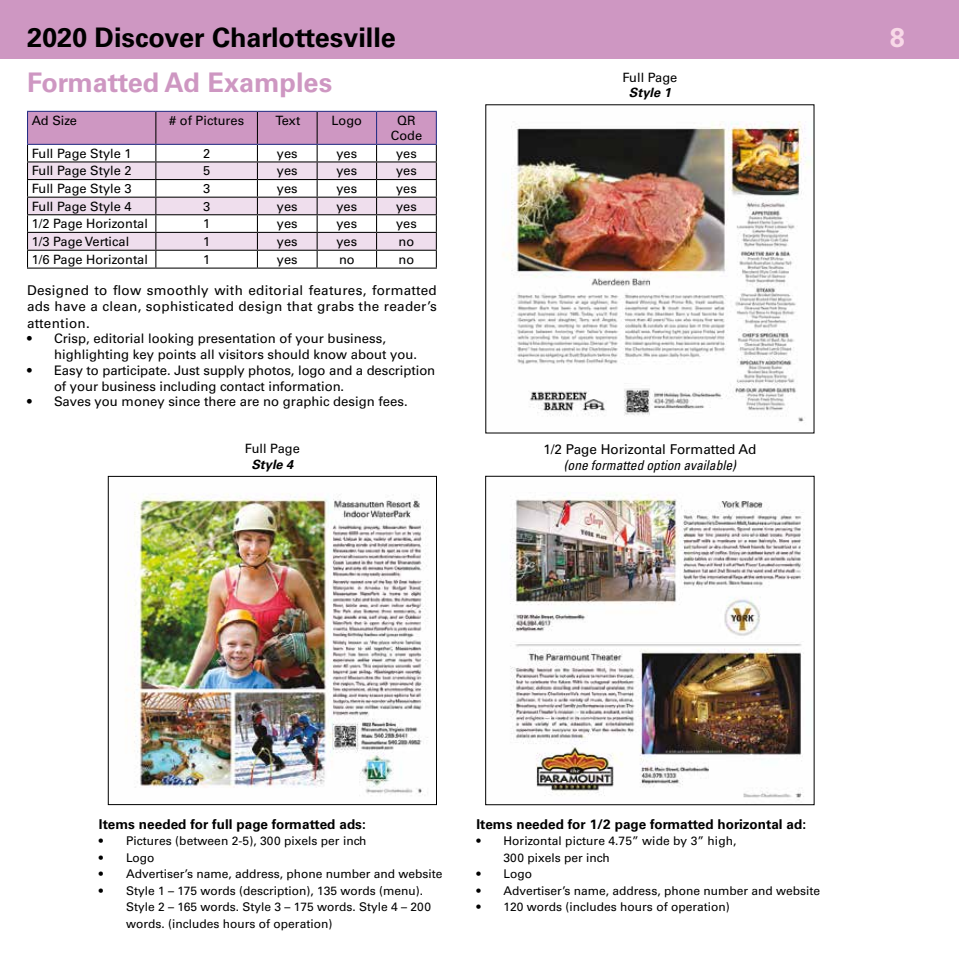
<style>
.page{position:relative;width:959px;height:959px;background:#fff}
.page>*{position:absolute;margin:0;border:0;box-sizing:border-box;transform-origin:0 0}
.t1{font:700 27px "Univers LT Std";color:#000}
.t2{font:700 27px "Univers LT Std";color:#ce97c2}
.t3{font:700 27px "Univers LT Std";color:#f8d9e8}
.t4{font:13.5px/16.2px "Univers LT Std";letter-spacing:.02em;color:#000;text-align:justify}
.t5{font:700 13.5px "Univers LT Std";letter-spacing:.005em;color:#000}
.t6{font:italic condensed 13.5px "Univers LT Std";color:#000}
.t7{font:13.5px "Univers LT Std";color:#000}
.t8{font:13.2px/15.8px "Univers LT Std";color:#000}
.t9{font:12.9px/15.5px "Univers LT Std";color:#000;text-align:center}
.t10{font:italic 700 12.9px "Univers LT Std";color:#000}
.t11{font:12px/16.5px "Univers LT Std";color:#000}
</style>
<div class="page">
<div style="left:0;top:0;width:958px;height:59px;background:#ce97c2"></div>
<img style="left:503px;top:121px;width:307px;height:301px">
<img style="left:510px;top:492px;width:294px;height:308px">
<div style="left:485px;top:476px;width:329px;height:329px;border:1px solid #000"></div>
<svg style="left:27px;top:112px;width:410px;height:155px"></svg>
<hr style="left:27px;top:267px;width:129px;height:1px;background:#000">
<hr style="left:156px;top:267px;width:101px;height:1px;background:#000">
<hr style="left:257px;top:267px;width:60px;height:1px;background:#000">
<hr style="left:317px;top:267px;width:59px;height:1px;background:#000">
<hr style="left:376px;top:267px;width:61px;height:1px;background:#000">
<hr style="left:155px;top:112px;width:1px;height:32px;background:#000">
<hr style="left:316px;top:112px;width:1px;height:32px;background:#000">
<hr style="left:27px;top:111px;width:129px;height:1px;background:#232d84">
<hr style="left:27px;top:112px;width:1px;height:32px;background:#232d84">
<hr style="left:156px;top:111px;width:101px;height:1px;background:#232d84">
<hr style="left:257px;top:111px;width:60px;height:1px;background:#232d84">
<hr style="left:317px;top:111px;width:59px;height:1px;background:#232d84">
<hr style="left:376px;top:111px;width:61px;height:1px;background:#232d84">
<hr style="left:376px;top:112px;width:1px;height:32px;background:#232d84">
<hr style="left:436px;top:112px;width:1px;height:32px;background:#232d84">
<hr style="left:27px;top:144px;width:129px;height:1px;background:#232d84">
<hr style="left:156px;top:144px;width:101px;height:1px;background:#232d84">
<hr style="left:257px;top:144px;width:60px;height:1px;background:#232d84">
<hr style="left:317px;top:144px;width:59px;height:1px;background:#232d84">
<hr style="left:376px;top:144px;width:61px;height:1px;background:#232d84">
<img style="left:126px;top:493px;width:302px;height:303px">
<div style="left:108px;top:476px;width:329px;height:329px;border:1px solid #000"></div>
<h1 class="t1" style="left:27px;top:21px;width:370px">2020 Discover Charlottesville</h1>
<h1 class="t2" style="left:27px;top:67px;width:307px">Formatted Ad Examples</h1>
<p class="t9" style="left:622px;top:69px;width:56px">Full Page</p>
<p class="t10" style="left:629px;top:85px;width:44px">Style 1</p>
<p class="t9" style="left:32px;top:113px;width:47px">Ad Size</p>
<p class="t9" style="left:169px;top:113px;width:76px"># of Pictures</p>
<p class="t9" style="left:275px;top:113px;width:26px">Text</p>
<p class="t9" style="left:331px;top:113px;width:32px">Logo</p>
<p class="t9" style="left:391px;top:113px;width:33px">QR<br>Code</p>
<p class="t9" style="left:32px;top:145px;width:101px">Full Page Style 1</p>
<p class="t9" style="left:203px;top:145px;width:9px">2</p>
<p class="t9" style="left:277px;top:145px;width:22px">yes</p>
<p class="t9" style="left:336px;top:145px;width:22px">yes</p>
<p class="t9" style="left:396px;top:145px;width:22px">yes</p>
<p class="t9" style="left:32px;top:163px;width:101px">Full Page Style 2</p>
<p class="t9" style="left:203px;top:163px;width:9px">5</p>
<p class="t9" style="left:277px;top:163px;width:22px">yes</p>
<p class="t9" style="left:336px;top:163px;width:22px">yes</p>
<p class="t9" style="left:396px;top:163px;width:22px">yes</p>
<p class="t9" style="left:32px;top:181px;width:101px">Full Page Style 3</p>
<p class="t9" style="left:203px;top:181px;width:9px">3</p>
<p class="t9" style="left:277px;top:181px;width:22px">yes</p>
<p class="t9" style="left:336px;top:181px;width:22px">yes</p>
<p class="t9" style="left:396px;top:181px;width:22px">yes</p>
<p class="t9" style="left:32px;top:198px;width:101px">Full Page Style 4</p>
<p class="t9" style="left:203px;top:198px;width:9px">3</p>
<p class="t9" style="left:277px;top:198px;width:22px">yes</p>
<p class="t9" style="left:336px;top:198px;width:22px">yes</p>
<p class="t9" style="left:396px;top:198px;width:22px">yes</p>
<p class="t9" style="left:32px;top:216px;width:118px">1/2 Page Horizontal</p>
<p class="t9" style="left:203px;top:216px;width:9px">1</p>
<p class="t9" style="left:277px;top:216px;width:22px">yes</p>
<p class="t9" style="left:336px;top:216px;width:22px">yes</p>
<p class="t9" style="left:396px;top:216px;width:22px">yes</p>
<p class="t9" style="left:32px;top:234px;width:99px">1/3 Page Vertical</p>
<p class="t9" style="left:203px;top:234px;width:9px">1</p>
<p class="t9" style="left:277px;top:234px;width:22px">yes</p>
<p class="t9" style="left:336px;top:234px;width:22px">yes</p>
<p class="t9" style="left:398px;top:234px;width:17px">no</p>
<p class="t9" style="left:32px;top:251px;width:118px">1/6 Page Horizontal</p>
<p class="t9" style="left:203px;top:251px;width:9px">1</p>
<p class="t9" style="left:277px;top:251px;width:22px">yes</p>
<p class="t9" style="left:339px;top:251px;width:17px">no</p>
<p class="t9" style="left:398px;top:251px;width:17px">no</p>
<p class="t4" style="left:27px;top:282px;width:411px">Designed to flow smoothly with editorial features, formatted ads have a clean, sophisticated design that grabs the reader’s attention.</p>
<p class="t8" style="left:54px;top:331px;width:364px;text-indent:-27px">• Crisp, editorial looking presentation of your business, highlighting key points all visitors should know about you.</p>
<p class="t8" style="left:54px;top:362px;width:383px;text-indent:-27px">• Easy to participate. Just supply photos, logo and a description of your business including contact information.</p>
<p class="t8" style="left:27px;top:394px;width:382px">• Saves you money since there are no graphic design fees.</p>
<p class="t9" style="left:245px;top:441px;width:56px">Full Page</p>
<p class="t10" style="left:251px;top:456px;width:44px">Style 4</p>
<p class="t7" style="left:543px;top:441px;width:214px">1/2 Page Horizontal Formatted Ad</p>
<p class="t6" style="left:564px;top:457px;width:174px">(one formatted option available)</p>
<h1 class="t3" style="left:889px;top:21px;width:17px">8</h1>
<p class="t5" style="left:99px;top:816px;width:268px">Items needed for full page formatted ads:</p>
<p class="t11" style="left:99px;top:833px;width:269px">• Pictures (between 2-5), 300 pixels per inch</p>
<p class="t11" style="left:99px;top:849px;width:57px">• Logo</p>
<p class="t11" style="left:99px;top:866px;width:345px">• Advertiser’s name, address, phone number and website</p>
<p class="t11" style="left:126px;top:882px;width:306px;text-indent:-27px">• Style 1 – 175 words (description), 135 words (menu).<br>Style 2 – 165 words. Style 3 – 175 words. Style 4 – 200 words. (includes hours of operation)</p>
<p class="t5" style="left:476px;top:816px;width:331px">Items needed for 1/2 page formatted horizontal ad:</p>
<p class="t11" style="left:503px;top:833px;width:234px;text-indent:-27px">• Horizontal picture 4.75” wide by 3” high,<br>300 pixels per inch</p>
<p class="t11" style="left:476px;top:866px;width:57px">• Logo</p>
<p class="t11" style="left:476px;top:882px;width:345px">• Advertiser’s name, address, phone number and website</p>
<p class="t11" style="left:476px;top:899px;width:255px">• 120 words (includes hours of operation)</p>
</div>
